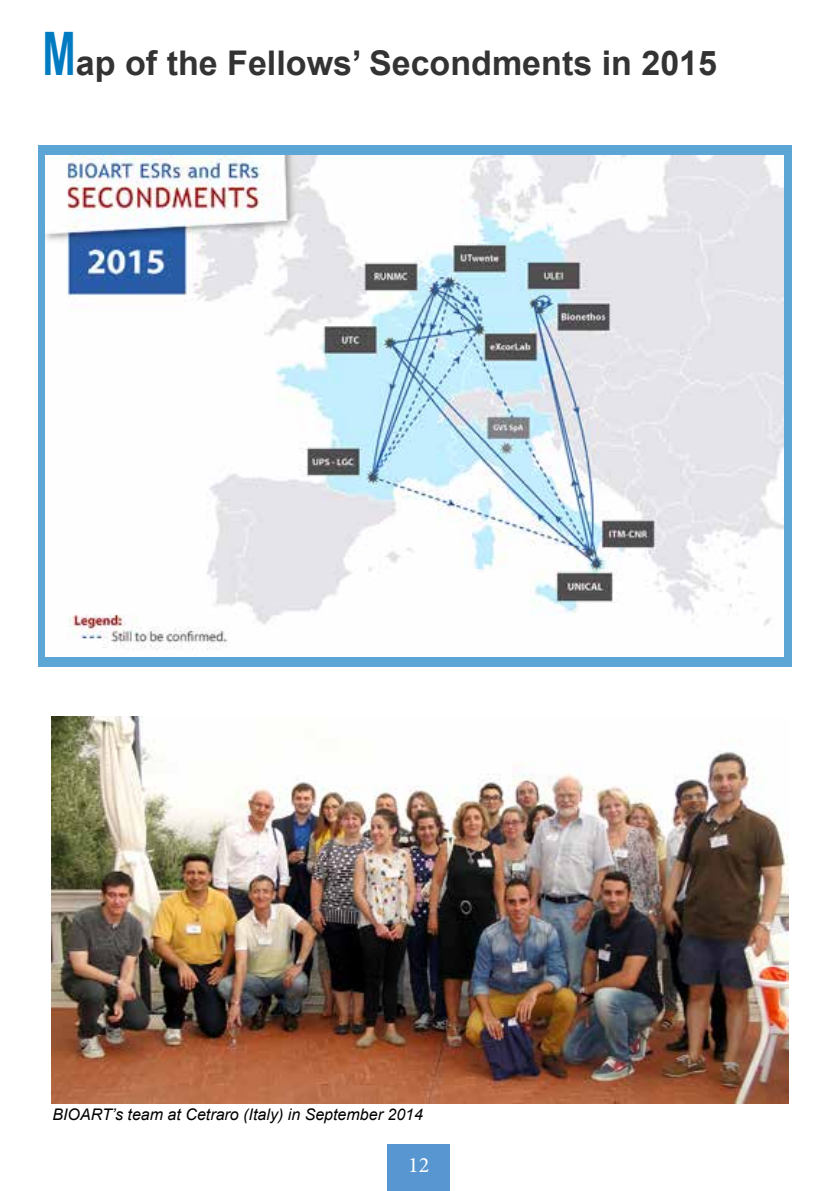
<style>
.page{position:relative;width:840px;height:1191px;background:#fff}
.page>*{position:absolute;margin:0;border:0;box-sizing:border-box;transform-origin:0 0}
.t1{font:700 34px "Arial";color:#333334}
.t2{font:22px "Minion Pro";color:#fff}
.t3{font:italic 16px "Arial";color:#000}
.s1{font-size:60px;color:#007ac1}
</style>
<div class="page">
<svg style="left:38px;top:145px;width:753px;height:522px;background:#6baed8"></svg>
<div style="left:387px;top:1144px;width:63px;height:47px;background:#5796d0"></div>
<img style="left:45px;top:156px;width:737px;height:500px">
<img style="left:51px;top:716px;width:737px;height:387px">
<h1 class="t1" style="left:43px;top:41px;width:675px"><span class="s1">M</span>ap of the Fellows’ Secondments in 2015</h1>
<p class="t3" style="left:52px;top:1104px;width:372px">BIOART’s team at Cetraro (Italy) in September 2014</p>
<h2 class="t2" style="left:408px;top:1150px;width:23px">12</h2>
</div>
